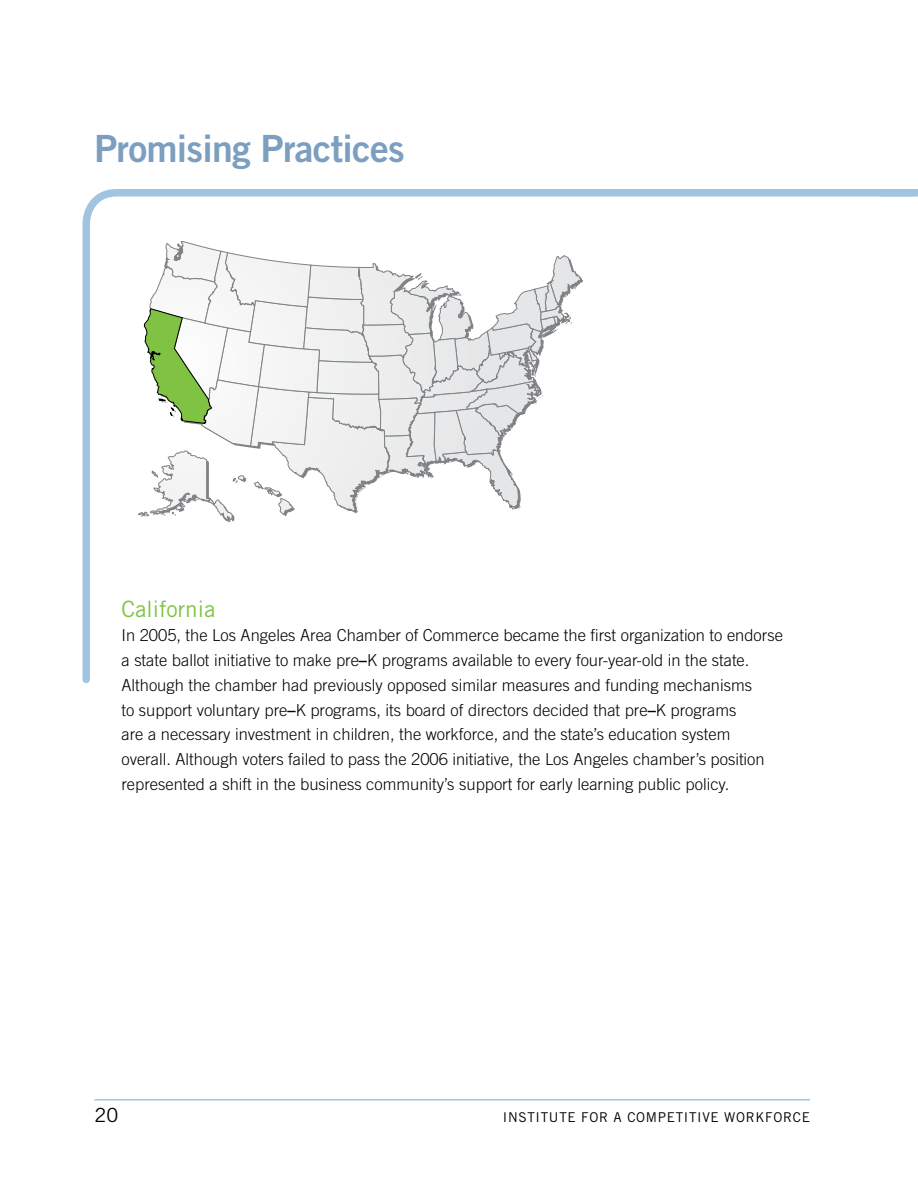
<style>
.page{position:relative;width:918px;height:1188px;background:#fff}
.page>*{position:absolute;margin:0;border:0;box-sizing:border-box;transform-origin:0 0}
.t1{font:37.5px "Trade Gothic Bold Two";letter-spacing:-.02em;color:#7c9fc0}
.t2{font:22.5px "Trade Gothic";color:#80c342}
.t3{font:19.5px "Trade Gothic";color:#000}
.t4{font:300 16.5px/24.8px "Trade Gothic";color:#000}
.t5{font:13.5px "Trade Gothic";letter-spacing:.05em;color:#000}
.s1{font-weight:700}
</style>
<div class="page">
<hr style="left:94px;top:1099px;width:716px;height:2px;background:#a1c5e0">
<svg style="left:82px;top:189px;width:836px;height:495px"></svg>
<div style="left:880px;top:189px;width:38px;height:7px;background:#a1c5e0"></div>
<svg style="left:138px;top:241px;width:443px;height:281px"></svg>
<h1 class="t1" style="left:94px;top:125px;width:312px">Promising Practices</h1>
<h2 class="t2" style="left:122px;top:595px;width:95px">California</h2>
<p class="t4" style="left:122px;top:623px;width:663px">In 2005, the Los Angeles Area Chamber of Commerce became the first organization to endorse a state ballot initiative to make pre<span class="s1">–</span>K programs available to every four-year-old in the state.<br>Although the chamber had previously opposed similar measures and funding mechanisms<br>to support voluntary pre<span class="s1">–</span>K programs, its board of directors decided that pre<span class="s1">–</span>K programs<br>are a necessary investment in children, the workforce, and the state’s education system overall. Although voters failed to pass the 2006 initiative, the Los Angeles chamber’s position represented a shift in the business community’s support for early learning public policy.</p>
<p class="t3" style="left:94px;top:1103px;width:25px">20</p>
<p class="t5" style="left:503px;top:1109px;width:309px">INSTITUTE FOR A COMPETITIVE WORKFORCE</p>
</div>
